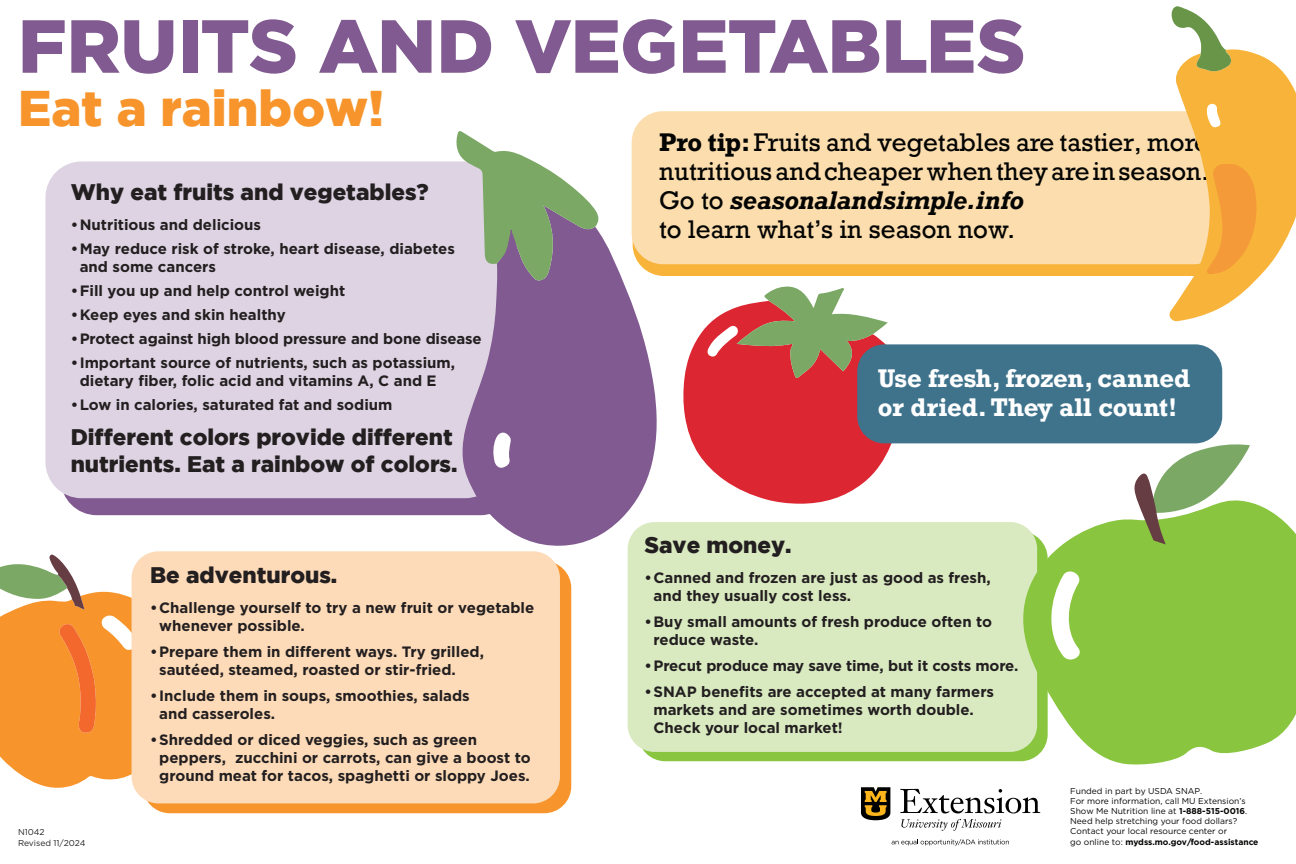
<style>
.page{position:relative;width:1296px;height:864px;background:#fff}
.page>*{position:absolute;margin:0;border:0;box-sizing:border-box;transform-origin:0 0}
.t1{font:900 75px "Gotham";letter-spacing:-.01em;color:#805a90}
.t2{font:900 50px "Gotham";color:#f7952c}
.t3{font:24px/28.8px "Rockwell";color:#040503}
.t4{font:700 24px/28.8px "Rockwell";color:#fff}
.t5{font:900 22.5px/27px "Gotham";color:#231f20}
.t6{font:700 15px/18px "Gotham";color:#231f20}
.t7{font:8.5px/10.2px "Gotham";color:#040503}
.t8{font:8.5px/10.2px "Gotham";color:#231f20}
.s1{font-weight:700}
.s2{font-weight:700;font-style:italic}
</style>
<div class="page">
<div style="left:633px;top:123px;width:594px;height:153px;background:#f8b43a;border-radius:31px"></div>
<div style="left:638px;top:531px;width:410px;height:230px;background:#89c53f;border-radius:27px"></div>
<svg style="left:683px;top:286px;width:220px;height:218px"></svg>
<div style="left:61px;top:178px;width:455px;height:337px;background:#805a90;border-radius:36px"></div>
<div style="left:45px;top:161px;width:456px;height:337px;background:#ddd3e2;border-radius:36px"></div>
<div style="left:628px;top:522px;width:409px;height:230px;background:#d9eac1;border-radius:27px"></div>
<div style="left:632px;top:111px;width:594px;height:153px;background:#fcddae;border-radius:31px"></div>
<div style="left:857px;top:344px;width:365px;height:99px;background:#3f738c;border-radius:27px"></div>
<svg style="left:1169px;top:6px;width:127px;height:315px"></svg>
<div style="left:143px;top:561px;width:428px;height:252px;background:#f7952c;border-radius:27px"></div>
<svg style="left:0;top:554px;width:146px;height:234px"></svg>
<div style="left:132px;top:551px;width:428px;height:252px;background:#fddbb8;border-radius:27px"></div>
<svg style="left:461px;top:205px;width:197px;height:342px;fill:#805a90"></svg>
<svg style="left:455px;top:131px;width:144px;height:150px"></svg>
<svg style="left:993px;top:506px;width:303px;height:259px;fill:#89c53f"></svg>
<svg style="left:1130px;top:439px;width:130px;height:110px"></svg>
<svg style="left:861px;top:787px;width:30px;height:34px"></svg>
<svg style="left:900px;top:789px;width:140px;height:24px"></svg>
<svg style="left:901px;top:819px;width:100px;height:12px"></svg>
<svg style="left:892px;top:839px;width:117px;height:6px"></svg>
<h1 class="t1" style="left:18px;top:3px;width:1009px">FRUITS AND VEGETABLES</h1>
<h2 class="t2" style="left:18px;top:79px;width:368px">Eat a rainbow!</h2>
<h3 class="t3" style="left:659px;top:129px;width:551px"><span class="s1">Pro tip:</span> Fruits and vegetables are tastier, more nutritious and cheaper when they are in season.<br>Go to <span class="s2">seasonalandsimple.info<br></span>to learn what’s in season now.</h3>
<h3 class="t5" style="left:71px;top:178px;width:360px">Why eat fruits and vegetables?</h3>
<p class="t6" style="left:71px;top:215px;width:192px">•Nutritious and delicious</p>
<p class="t6" style="left:80px;top:239px;width:377px;text-indent:-9px">•May reduce risk of stroke, heart disease, diabetes and some cancers</p>
<p class="t6" style="left:71px;top:281px;width:276px">•Fill you up and help control weight</p>
<p class="t6" style="left:71px;top:305px;width:217px">•Keep eyes and skin healthy</p>
<p class="t6" style="left:71px;top:329px;width:413px">•Protect against high blood pressure and bone disease</p>
<p class="t6" style="left:80px;top:353px;width:377px;text-indent:-9px">•Important source of nutrients, such as potassium, dietary fiber, folic acid and vitamins A, C and E</p>
<p class="t6" style="left:71px;top:395px;width:323px">•Low in calories, saturated fat and sodium</p>
<h3 class="t5" style="left:71px;top:423px;width:388px">Different colors provide different nutrients. Eat a rainbow of colors.</h3>
<h3 class="t4" style="left:878px;top:363px;width:314px">Use fresh, frozen, canned or dried. They all count!</h3>
<p class="t8" style="left:18px;top:827px;width:69px">N1042<br>Revised 11/2024</p>
<h3 class="t5" style="left:150px;top:561px;width:189px">Be adventurous.</h3>
<p class="t6" style="left:159px;top:598px;width:377px;text-indent:-9px">•Challenge yourself to try a new fruit or vegetable whenever possible.</p>
<p class="t6" style="left:159px;top:642px;width:326px;text-indent:-9px">•Prepare them in different ways. Try grilled, sautéed, steamed, roasted or stir-fried.</p>
<p class="t6" style="left:159px;top:686px;width:312px;text-indent:-9px">•Include them in soups, smoothies, salads and casseroles.</p>
<p class="t6" style="left:159px;top:730px;width:373px;text-indent:-9px">•Shredded or diced veggies, such as green peppers, zucchini or carrots, can give a boost to ground meat for tacos, spaghetti or sloppy Joes.</p>
<h3 class="t5" style="left:644px;top:531px;width:149px">Save money.</h3>
<p class="t6" style="left:653px;top:569px;width:339px;text-indent:-9px">•Canned and frozen are just as good as fresh, and they usually cost less.</p>
<p class="t6" style="left:653px;top:613px;width:340px;text-indent:-9px">•Buy small amounts of fresh produce often to reduce waste.</p>
<p class="t6" style="left:644px;top:657px;width:375px">•Precut produce may save time, but it costs more.</p>
<p class="t6" style="left:653px;top:683px;width:342px;text-indent:-9px">•SNAP benefits are accepted at many farmers markets and are sometimes worth double.<br>Check your local market!</p>
<p class="t7" style="left:1070px;top:785px;width:190px">Funded in part by USDA SNAP.<br>For more information, call MU Extension’s Show Me Nutrition line at <span class="s1">1-888-515-0016</span>.<br>Need help stretching your food dollars?<br>Contact your local resource center or<br>go online to: <span class="s1">mydss.mo.gov/food-assistance</span></p>
</div>
